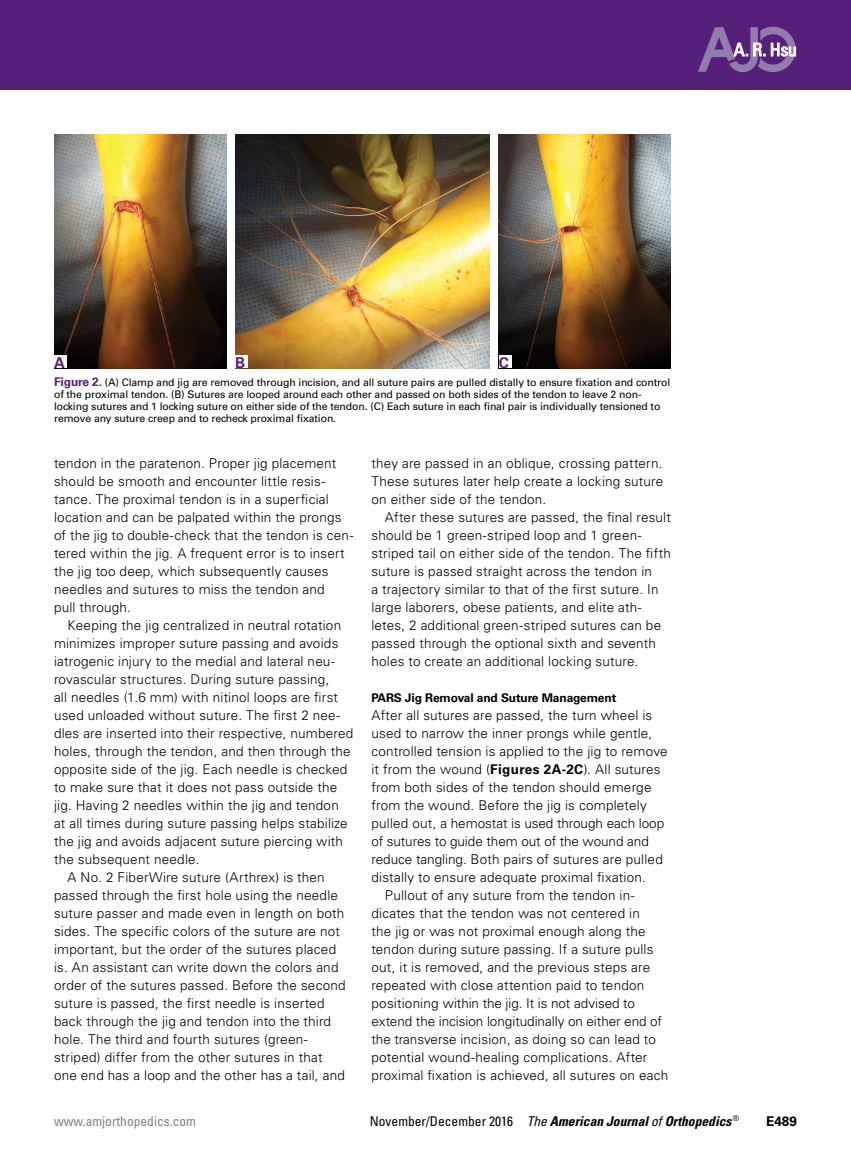
<style>
.page{position:relative;width:851px;height:1161px;background:#fff}
.page>*{position:absolute;margin:0;border:0;box-sizing:border-box;transform-origin:0 0}
.t1{font:condensed 18px "Univers LT Std";color:#fff}
.t2{font:700 15px "Univers LT Std";color:#551f7a}
.t3{font:300 13.5px/18px "Univers LT Std";letter-spacing:.015em;color:#000}
.t4{font:300 13.5px "Univers LT Std";letter-spacing:-.005em;color:#000}
.t5{font:italic 700 condensed 13.5px "Univers LT Std";color:#000}
.t6{font:condensed 13.5px "Univers LT Std";color:#808285}
.t7{font:700 13.5px "Univers LT Std";color:#000}
.t8{font:700 12px "Univers LT Std";letter-spacing:-.01em;color:#000}
.t9{font:10.5px/12px "Univers LT Std";letter-spacing:-.01em;color:#000}
.s1{font-weight:700;font-size:12px;color:#551f7a}
.s2{font-weight:700}
.s3{font-weight:400;font-style:normal}
.s4{font-weight:400}
</style>
<div class="page">
<div style="left:0;top:0;width:850px;height:90px;background:#551f7a"></div>
<svg style="left:698px;top:27px;width:98px;height:46px"></svg>
<img style="left:54px;top:134px;width:172px;height:234px">
<img style="left:235px;top:134px;width:254px;height:234px">
<img style="left:498px;top:134px;width:172px;height:234px">
<div style="left:54px;top:356px;width:13px;height:12px;background:#fff"></div>
<div style="left:235px;top:356px;width:13px;height:12px;background:#fff"></div>
<div style="left:498px;top:356px;width:13px;height:12px;background:#fff"></div>
<h1 class="t1" style="left:733px;top:38px;width:65px">A. R. Hsu</h1>
<p class="t2" style="left:54px;top:354px;width:12px">A</p>
<p class="t2" style="left:235px;top:354px;width:12px">B</p>
<p class="t2" style="left:498px;top:354px;width:12px">C</p>
<p class="t9" style="left:54px;top:376px;width:618px"><span class="s1">Figure 2.</span> (A) Clamp and jig are removed through incision, and all suture pairs are pulled distally to ensure fixation and control of the proximal tendon. (B) Sutures are looped around each other and passed on both sides of the tendon to leave 2 non&shy;locking sutures and 1 locking suture on either side of the tendon. (C) Each suture in each final pair is individually tensioned to remove any suture creep and to recheck proximal fixation.</p>
<p class="t3" style="left:54px;top:454px;width:301px">tendon in the paratenon. Proper jig placement should be smooth and encounter little resis&shy;tance. The proximal tendon is in a superficial location and can be palpated within the prongs of the jig to double-check that the tendon is cen&shy;tered within the jig. A frequent error is to insert the jig too deep, which subsequently causes needles and sutures to miss the tendon and<br>pull through.</p>
<p class="t3" style="left:68px;top:616px;width:275px">Keeping the jig centralized in neutral rotation</p>
<p class="t3" style="left:54px;top:634px;width:286px">minimizes improper suture passing and avoids</p>
<p class="t3" style="left:54px;top:652px;width:282px">iatrogenic injury to the medial and lateral neu-</p>
<p class="t3" style="left:54px;top:670px;width:277px">rovascular structures. During suture passing,</p>
<p class="t3" style="left:54px;top:688px;width:285px">all needles (1.6 mm) with nitinol loops are first</p>
<p class="t3" style="left:54px;top:706px;width:288px">used unloaded without suture. The first 2 nee-</p>
<p class="t3" style="left:54px;top:724px;width:301px">dles are inserted into their respective, numbered</p>
<p class="t3" style="left:54px;top:742px;width:298px">holes, through the tendon, and then through the</p>
<p class="t3" style="left:54px;top:760px;width:295px">opposite side of the jig. Each needle is checked</p>
<p class="t3" style="left:54px;top:778px;width:285px">to make sure that it does not pass outside the</p>
<p class="t3" style="left:54px;top:796px;width:286px">jig. Having 2 needles within the jig and tendon</p>
<p class="t3" style="left:54px;top:814px;width:295px">at all times during suture passing helps stabilize</p>
<p class="t3" style="left:54px;top:832px;width:290px">the jig and avoids adjacent suture piercing with</p>
<p class="t3" style="left:54px;top:850px;width:147px">the subsequent needle.</p>
<p class="t3" style="left:68px;top:868px;width:259px">A No. 2 FiberWire suture (Arthrex) is then</p>
<p class="t3" style="left:54px;top:886px;width:285px">passed through the first hole using the needle</p>
<p class="t3" style="left:54px;top:904px;width:292px">suture passer and made even in length on both</p>
<p class="t3" style="left:54px;top:922px;width:287px">sides. The specific colors of the suture are not</p>
<p class="t3" style="left:54px;top:940px;width:284px">important, but the order of the sutures placed</p>
<p class="t3" style="left:54px;top:958px;width:286px">is. An assistant can write down the colors and</p>
<p class="t3" style="left:54px;top:976px;width:293px">order of the sutures passed. Before the second</p>
<p class="t3" style="left:54px;top:994px;width:272px">suture is passed, the first needle is inserted</p>
<p class="t3" style="left:54px;top:1012px;width:278px">back through the jig and tendon into the third</p>
<p class="t3" style="left:54px;top:1030px;width:255px">hole. The third and fourth sutures (green-</p>
<p class="t3" style="left:54px;top:1048px;width:270px">striped) differ from the other sutures in that</p>
<p class="t3" style="left:54px;top:1066px;width:292px">one end has a loop and the other has a tail, and</p>
<p class="t3" style="left:371px;top:454px;width:293px;text-align:justify">they are passed in an oblique, crossing pattern.<br>These sutures later help create a locking suture on either side of the tendon.</p>
<p class="t3" style="left:371px;top:508px;width:301px;text-indent:14px">After these sutures are passed, the final result should be 1 green-striped loop and 1 green&shy;striped tail on either side of the tendon. The fifth suture is passed straight across the tendon in<br>a trajectory similar to that of the first suture. In large laborers, obese patients, and elite ath&shy;letes, 2 additional green-striped sutures can be passed through the optional sixth and seventh holes to create an additional locking suture.</p>
<p class="t8" style="left:371px;top:691px;width:246px">PARS Jig Removal and Suture Management</p>
<p class="t3" style="left:371px;top:706px;width:282px">After all sutures are passed, the turn wheel is</p>
<p class="t3" style="left:371px;top:724px;width:282px">used to narrow the inner prongs while gentle,</p>
<p class="t3" style="left:371px;top:742px;width:298px">controlled tension is applied to the jig to remove</p>
<p class="t3" style="left:371px;top:760px;width:290px">it from the wound (<span class="s2">Figures 2A-2C</span>). All sutures</p>
<p class="t3" style="left:371px;top:778px;width:281px">from both sides of the tendon should emerge</p>
<p class="t3" style="left:371px;top:796px;width:277px">from the wound. Before the jig is completely</p>
<p class="t3" style="left:371px;top:814px;width:294px">pulled out, a hemostat is used through each loop</p>
<p class="t4" style="left:371px;top:833px;width:279px">of sutures to guide them out of the wound and</p>
<p class="t3" style="left:371px;top:850px;width:293px">reduce tangling. Both pairs of sutures are pulled</p>
<p class="t3" style="left:371px;top:868px;width:276px">distally to ensure adequate proximal fixation.</p>
<p class="t3" style="left:385px;top:886px;width:251px">Pullout of any suture from the tendon in-</p>
<p class="t3" style="left:371px;top:904px;width:270px">dicates that the tendon was not centered in</p>
<p class="t3" style="left:371px;top:922px;width:276px">the jig or was not proximal enough along the</p>
<p class="t3" style="left:371px;top:940px;width:283px">tendon during suture passing. If a suture pulls</p>
<p class="t3" style="left:371px;top:958px;width:280px">out, it is removed, and the previous steps are</p>
<p class="t3" style="left:371px;top:976px;width:274px">repeated with close attention paid to tendon</p>
<p class="t3" style="left:371px;top:994px;width:265px">positioning within the jig. It is not advised to</p>
<p class="t4" style="left:371px;top:1013px;width:292px">extend the incision longitudinally on either end of</p>
<p class="t3" style="left:371px;top:1030px;width:286px">the transverse incision, as doing so can lead to</p>
<p class="t3" style="left:371px;top:1048px;width:277px">potential wound-healing complications. After</p>
<p class="t3" style="left:371px;top:1066px;width:298px">proximal fixation is achieved, all sutures on each</p>
<p class="t6" style="left:54px;top:1112px;width:143px">www.amjorthopedics.com</p>
<p class="t5" style="left:370px;top:1113px;width:371px"><span class="s3">November/December 2016</span> <span class="s4">The</span> American Journal <span class="s4">of</span> Orthopedics <sup>®</sup></p>
<p class="t7" style="left:766px;top:1113px;width:32px">E489</p>
</div>
